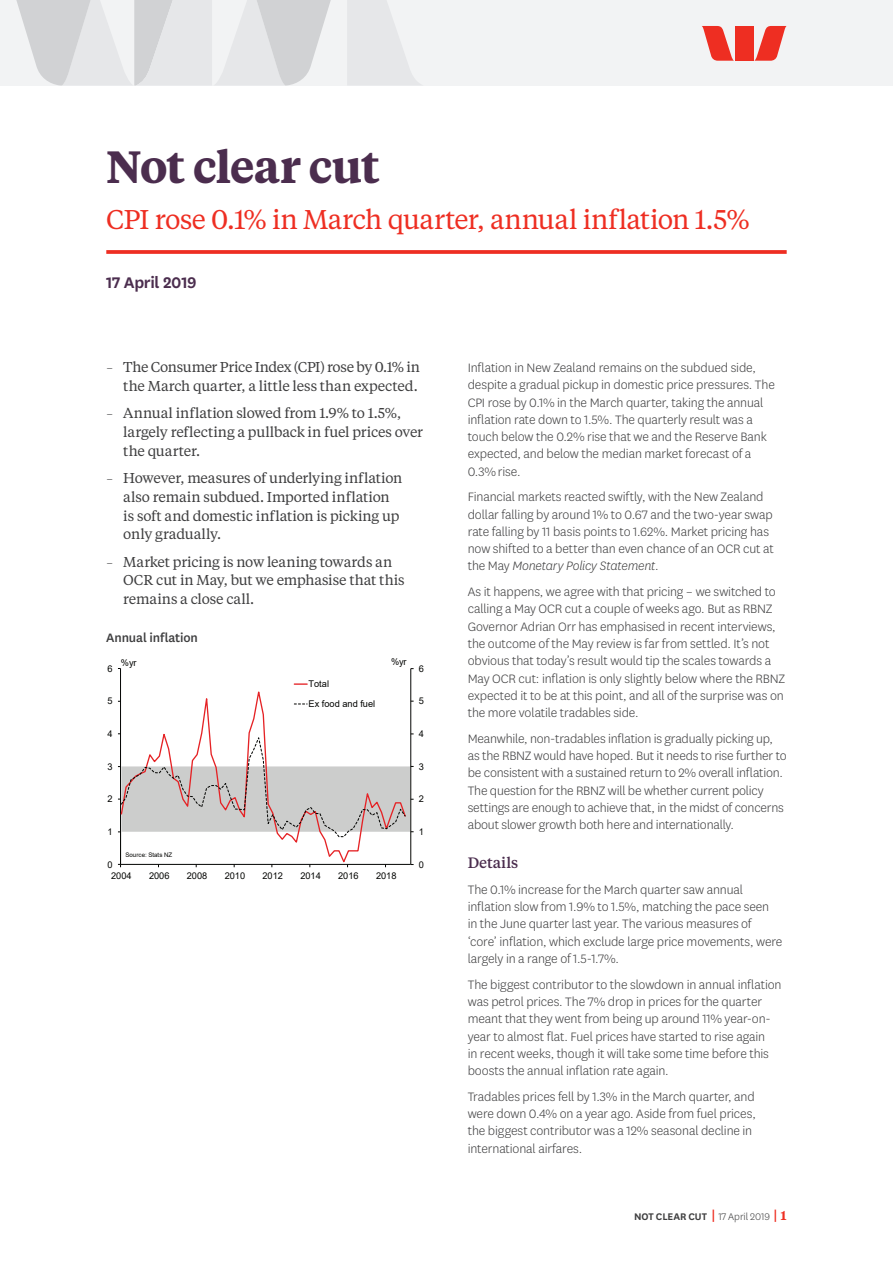
<style>
.page{position:relative;width:893px;height:1263px;background:#fff}
.page>*{position:absolute;margin:0;border:0;box-sizing:border-box;transform-origin:0 0}
.t1{font:600 45px "Tiempos Text";letter-spacing:-.025em;color:#4b2d4e}
.t2{font:27px "Tiempos Text";letter-spacing:-.02em;color:#ee2e22}
.t3{font:600 18px "National LF";letter-spacing:-.02em;color:#4b2d4e}
.t4{font:500 15px "Tiempos Text";color:#4b2d4e}
.t5{font:300 14.25px/17.2px "National LF";letter-spacing:-.01em;color:#3e3e3f}
.t6{font:14.25px/18.8px "Tiempos Text";letter-spacing:-.01em;color:#3e3e3f}
.t7{font:500 14.25px "National LF";letter-spacing:-.01em;color:#3e3e3f}
.t8{font:600 11.25px "National LF";letter-spacing:-.005em;color:#3e3e3f}
.t9{font:9.3px/19.8px "Arial";color:#040503}
.t10{font:6.15px "Arial";color:#040503}
.s1{font-family:"National LF";font-weight:300}
.s2{font-style:italic}
.s3{font-family:"Tiempos Text";font-size:13.5px;color:#ee2e22}
.s4{font-weight:300}
.s5{font-family:"Tiempos Text";font-size:12.75px;color:#ee2e22}
</style>
<div class="page">
<hr style="left:410px;top:669px;width:1px;height:195px;background:#040503">
<hr style="left:120px;top:668px;width:1px;height:196px;background:#040503">
<svg style="left:201px;top:691px;width:107px;height:42px"></svg>
<svg style="left:118px;top:733px;width:296px;height:134px"></svg>
<svg style="left:294px;top:683px;width:13px;height:2px"></svg>
<svg style="left:294px;top:703px;width:13px;height:1px"></svg>
<div style="left:0;top:0;width:893px;height:86px;background:#f2f3f4"></div>
<svg style="left:16px;top:0;width:405px;height:86px"></svg>
<svg style="left:754px;top:26px;width:33px;height:35px"></svg>
<svg style="left:702px;top:26px;width:32px;height:35px"></svg>
<div style="left:735px;top:26px;width:18px;height:35px;background:#ee2e22"></div>
<svg style="left:106px;top:250px;width:681px;height:4px;background:#ee3a2f"></svg>
<h1 class="t1" style="left:106px;top:136px;width:275px">Not clear cut</h1>
<h2 class="t2" style="left:106px;top:201px;width:645px">CPI rose 0.1% in March quarter, annual inflation 1.5%</h2>
<p class="t3" style="left:106px;top:270px;width:92px">17 April 2019</p>
<p class="t6" style="left:106px;top:357px;width:315px;text-align:right"><span class="s1">–</span> The Consumer Price Index (CPI) rose by 0.1% in the March quarter, a little less than expected.</p>
<p class="t6" style="left:123px;top:403px;width:301px;text-indent:-17px"><span class="s1">–</span> Annual inflation slowed from 1.9% to 1.5%, largely reflecting a pullback in fuel prices over the quarter.</p>
<p class="t6" style="left:123px;top:468px;width:281px;text-indent:-17px"><span class="s1">–</span> However, measures of underlying inflation also remain subdued. Imported inflation is soft and domestic inflation is picking up only gradually.</p>
<p class="t6" style="left:123px;top:552px;width:283px;text-indent:-17px"><span class="s1">–</span> Market pricing is now leaning towards an<br>OCR cut in May, but we emphasise that this remains a close call.</p>
<p class="t7" style="left:106px;top:628px;width:93px">Annual inflation</p>
<p class="t9" style="left:108px;top:658px;width:7px">6</p>
<p class="t9" style="left:108px;top:691px;width:7px">5</p>
<p class="t9" style="left:121px;top:653px;width:17px">%yr</p>
<p class="t9" style="left:391px;top:652px;width:17px">%yr</p>
<p class="t9" style="left:309px;top:674px;width:68px">Total<br>Ex food and fuel</p>
<p class="t9" style="left:419px;top:658px;width:7px">6</p>
<p class="t9" style="left:419px;top:691px;width:7px">5</p>
<p class="t9" style="left:108px;top:724px;width:7px">4</p>
<p class="t9" style="left:419px;top:724px;width:7px">4</p>
<p class="t9" style="left:108px;top:756px;width:7px">3</p>
<p class="t9" style="left:419px;top:756px;width:7px">3</p>
<p class="t9" style="left:108px;top:789px;width:7px">2</p>
<p class="t9" style="left:419px;top:789px;width:7px">2</p>
<p class="t9" style="left:108px;top:822px;width:7px">1</p>
<p class="t9" style="left:419px;top:822px;width:7px">1</p>
<p class="t10" style="left:126px;top:851px;width:48px">Source: Stats NZ</p>
<p class="t9" style="left:108px;top:854px;width:7px">0</p>
<p class="t9" style="left:419px;top:854px;width:7px">0</p>
<p class="t9" style="left:111px;top:865px;width:22px">2004</p>
<p class="t9" style="left:149px;top:865px;width:22px">2006</p>
<p class="t9" style="left:187px;top:865px;width:22px">2008</p>
<p class="t9" style="left:225px;top:865px;width:22px">2010</p>
<p class="t9" style="left:262px;top:865px;width:22px">2012</p>
<p class="t9" style="left:300px;top:865px;width:22px">2014</p>
<p class="t9" style="left:338px;top:865px;width:22px">2016</p>
<p class="t9" style="left:376px;top:865px;width:22px">2018</p>
<p class="t5" style="left:468px;top:359px;width:309px">Inflation in New Zealand remains on the subdued side, despite a gradual pickup in domestic price pressures. The CPI rose by 0.1% in the March quarter, taking the annual inflation rate down to 1.5%. The quarterly result was a touch below the 0.2% rise that we and the Reserve Bank expected, and below the median market forecast of a 0.3% rise.</p>
<p class="t5" style="left:468px;top:488px;width:308px">Financial markets reacted swiftly, with the New Zealand dollar falling by around 1% to 0.67 and the two-year swap rate falling by 11 basis points to 1.62%. Market pricing has now shifted to a better than even chance of an OCR cut at the May <span class="s2">Monetary Policy Statement</span>.</p>
<p class="t5" style="left:468px;top:583px;width:319px">As it happens, we agree with that pricing – we switched to calling a May OCR cut a couple of weeks ago. But as RBNZ Governor Adrian Orr has emphasised in recent interviews, the outcome of the May review is far from settled. It’s not obvious that today’s result would tip the scales towards a May OCR cut: inflation is only slightly below where the RBNZ expected it to be at this point, and all of the surprise was on the more volatile tradables side.</p>
<p class="t5" style="left:468px;top:729px;width:320px">Meanwhile, non-tradables inflation is gradually picking up, as the RBNZ would have hoped. But it needs to rise further to be consistent with a sustained return to 2% overall inflation.<br>The question for the RBNZ will be whether current policy settings are enough to achieve that, in the midst of concerns about slower growth both here and internationally.</p>
<p class="t4" style="left:468px;top:853px;width:52px">Details</p>
<p class="t5" style="left:468px;top:880px;width:316px">The 0.1% increase for the March quarter saw annual inflation slow from 1.9% to 1.5%, matching the pace seen in the June quarter last year. The various measures of ‘core’ inflation, which exclude large price movements, were largely in a range of 1.5-1.7%.</p>
<p class="t5" style="left:468px;top:975px;width:315px">The biggest contributor to the slowdown in annual inflation was petrol prices. The 7% drop in prices for the quarter meant that they went from being up around 11% year-on&shy;year to almost flat. Fuel prices have started to rise again<br>in recent weeks, though it will take some time before this boosts the annual inflation rate again.</p>
<p class="t5" style="left:468px;top:1087px;width:290px">Tradables prices fell by 1.3% in the March quarter, and were down 0.4% on a year ago. Aside from fuel prices, the biggest contributor was a 12% seasonal decline in international airfares.</p>
<p class="t8" style="left:634px;top:1209px;width:154px">NOT CLEAR CUT <span class="s3">|</span> <span class="s4">17 April 2019</span> <span class="s3">|</span> <span class="s5">1</span></p>
</div>
